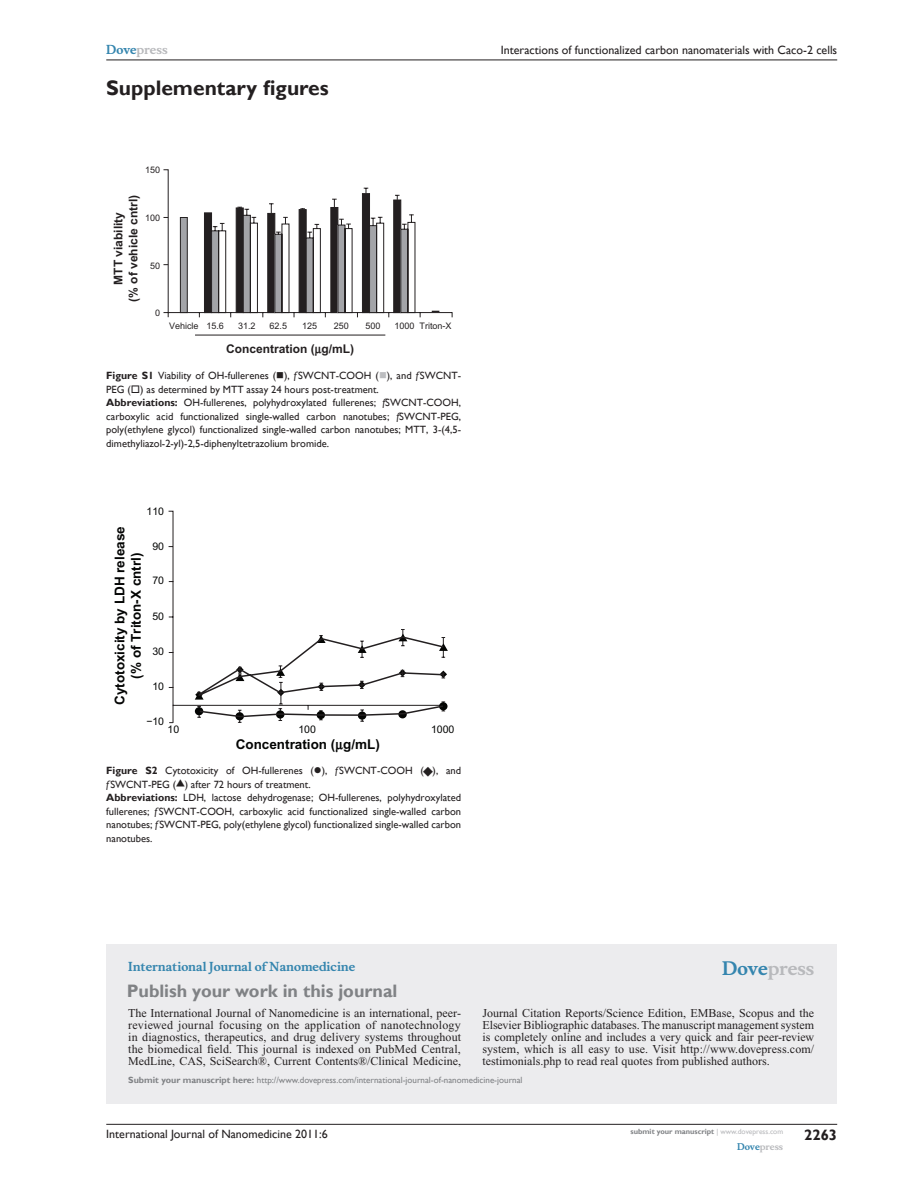
<style>
.page{position:relative;width:918px;height:1188px;background:#fff}
.page>*{position:absolute;margin:0;border:0;box-sizing:border-box;transform-origin:0 0}
.t1{font:700 21px "Gill Sans";color:#231f20}
.t2{font:700 18px "Gill Sans";color:#808285}
.t3{font:700 18px "Musee";color:#b8b9bc}
.t4{font:700 15px "Gill Sans";color:#231f20}
.t5{font:700 13.5px/16.2px "Arial";color:#040504;text-align:center}
.t6{font:12px/12px "Times New Roman";color:#231f20;text-align:justify}
.t7{font:12px "Gill Sans";color:#231f20}
.t8{font:700 12px/15px "Arial";color:#231f20;text-align:center}
.t9{font:700 12px "Musee";color:#3485ae}
.t10{font:700 12px "Musee";color:#b8b9bc}
.t11{font:10.5px/13.5px "Gill Sans";color:#231f20}
.t12{font:10.5px "Arial";color:#040504}
.t13{font:9px "Gill Sans";color:#808285}
.t14{font:9px "Arial";color:#231f20}
.t15{font:700 9px "Musee";color:#b8b9bc}
.t16{font:700 7.5px "Gill Sans";color:#808285}
.s1{color:#3485ae}
.s2{font-weight:700}
.s3{font-style:italic}
.s4{color:#bcbdc0}
.s5{font-weight:400;color:#b8b9bc}
</style>
<div class="page">
<div style="left:106px;top:944px;width:731px;height:159px;background:#ececee"></div>
<hr style="left:106px;top:1124px;width:731px;height:1px;background:#231f20">
<hr style="left:106px;top:60px;width:731px;height:1px;background:#231f20">
<svg style="left:163px;top:169px;width:289px;height:149px"></svg>
<hr style="left:195px;top:335px;width:190px;height:1px;background:#231f20">
<svg style="left:168px;top:510px;width:27px;height:214px"></svg>
<svg style="left:195px;top:629px;width:253px;height:94px"></svg>
<p class="t10" style="left:106px;top:43px;width:63px"><span class="s1">Dove</span>press</p>
<h1 class="t1" style="left:106px;top:76px;width:224px">Supplementary figures</h1>
<p class="t14" style="left:145px;top:165px;width:17px">150</p>
<p class="t8" style="left:111px;top:302px;width:108px;rotate:-90deg">MTT viability<br>(% of vehicle cntrl)</p>
<p class="t14" style="left:145px;top:213px;width:17px">100</p>
<p class="t14" style="left:150px;top:260px;width:12px">50</p>
<p class="t14" style="left:155px;top:307px;width:7px">0</p>
<p class="t14" style="left:169px;top:321px;width:56px">Vehicle 15.6</p>
<p class="t14" style="left:238px;top:321px;width:19px">31.2</p>
<p class="t14" style="left:270px;top:321px;width:19px">62.5</p>
<p class="t14" style="left:302px;top:321px;width:17px">125</p>
<p class="t14" style="left:334px;top:321px;width:17px">250</p>
<p class="t14" style="left:366px;top:321px;width:17px">500</p>
<p class="t8" style="left:226px;top:341px;width:130px">Concentration ( g/mL)</p>
<p class="t14" style="left:394px;top:321px;width:59px">1000 Triton-X</p>
<p class="t11" style="left:106px;top:369px;width:356px"><span class="s2">Figure S1</span> Viability of OH-fullerenes (■), <span class="s3">f</span> SWCNT-COOH (<span class="s4">■</span>), and <span class="s3">f</span> SWCNT-PEG (□) as determined by MTT assay 24 hours post-treatment.<br><span class="s2">Abbreviations:</span> OH-fullerenes, polyhydroxylated fullerenes; <span class="s3">f</span>SWCNT-COOH, carboxylic acid functionalized single-walled carbon nanotubes; <span class="s3">f</span>SWCNT-PEG, poly(ethylene glycol) functionalized single-walled carbon nanotubes; MTT, 3-(4,5- dimethyliazol-2-yl)-2,5-diphenyltetrazolium bromide.</p>
<p class="t12" style="left:147px;top:505px;width:19px">110</p>
<p class="t5" style="left:112px;top:705px;width:180px;rotate:-90deg">Cytotoxicity by LDH release (% of Triton-X cntrl)</p>
<p class="t12" style="left:152px;top:540px;width:13px">90</p>
<p class="t12" style="left:152px;top:575px;width:13px">70</p>
<p class="t12" style="left:152px;top:610px;width:13px">50</p>
<p class="t12" style="left:152px;top:645px;width:13px">30</p>
<p class="t12" style="left:152px;top:681px;width:13px">10</p>
<p class="t12" style="left:146px;top:716px;width:19px">−10</p>
<p class="t12" style="left:168px;top:724px;width:13px">10</p>
<p class="t12" style="left:298px;top:724px;width:19px">100</p>
<p class="t5" style="left:236px;top:737px;width:146px">Concentration ( g/mL)</p>
<p class="t12" style="left:431px;top:724px;width:25px">1000</p>
<p class="t11" style="left:106px;top:764px;width:356px"><span class="s2">Figure S2</span> Cytotoxicity of OH-fullerenes (●), <span class="s3">f</span> SWCNT-COOH (◆), and <span class="s3">f</span> SWCNT-PEG ( ) after 72 hours of treatment.<br><span class="s2">Abbreviations:</span> LDH, lactose dehydrogenase; OH-fullerenes, polyhydroxylated fullerenes; <span class="s3">f</span> SWCNT-COOH, carboxylic acid functionalized single-walled carbon nanotubes; <span class="s3">f</span> SWCNT-PEG, poly(ethylene glycol) functionalized single-walled carbon nanotubes.</p>
<p class="t7" style="left:501px;top:43px;width:338px">Interactions of functionalized carbon nanomaterials with Caco-2 cells</p>
<p class="t9" style="left:128px;top:959px;width:228px">International Journal of Nanomedicine</p>
<h2 class="t2" style="left:127px;top:980px;width:272px">Publish your work in this journal</h2>
<h2 class="t3" style="left:722px;top:958px;width:94px"><span class="s1">Dove</span>press</h2>
<p class="t6" style="left:128px;top:1007px;width:334px">The International Journal of Nanomedicine is an international, peer&shy;reviewed journal focusing on the application of nanotechnology in diagnostics, therapeutics, and drug delivery systems throughout the biomedical field. This journal is indexed on PubMed Central, MedLine, CAS, SciSearch®, Current Contents®/Clinical Medicine,</p>
<p class="t6" style="left:482px;top:1007px;width:333px">Journal Citation Reports/Science Edition, EMBase, Scopus and the Elsevier Bibliographic databases. The manuscript management system is completely online and includes a very quick and fair peer-review system, which is all easy to use. Visit http://www.dovepress.com/ testimonials.php to read real quotes from published authors.</p>
<p class="t13" style="left:128px;top:1075px;width:396px"><span class="s2">Submit your manuscript here:</span> http://www.dovepress.com/international-journal-of-nanomedicine-journal</p>
<p class="t7" style="left:106px;top:1127px;width:223px">International Journal of Nanomedicine 2011:6</p>
<p class="t16" style="left:631px;top:1127px;width:154px">submit your manuscript <span class="s5">| www.dovepress.com</span></p>
<p class="t15" style="left:737px;top:1141px;width:48px"><span class="s1">Dove</span>press</p>
<h3 class="t4" style="left:804px;top:1126px;width:35px">2263</h3>
</div>
